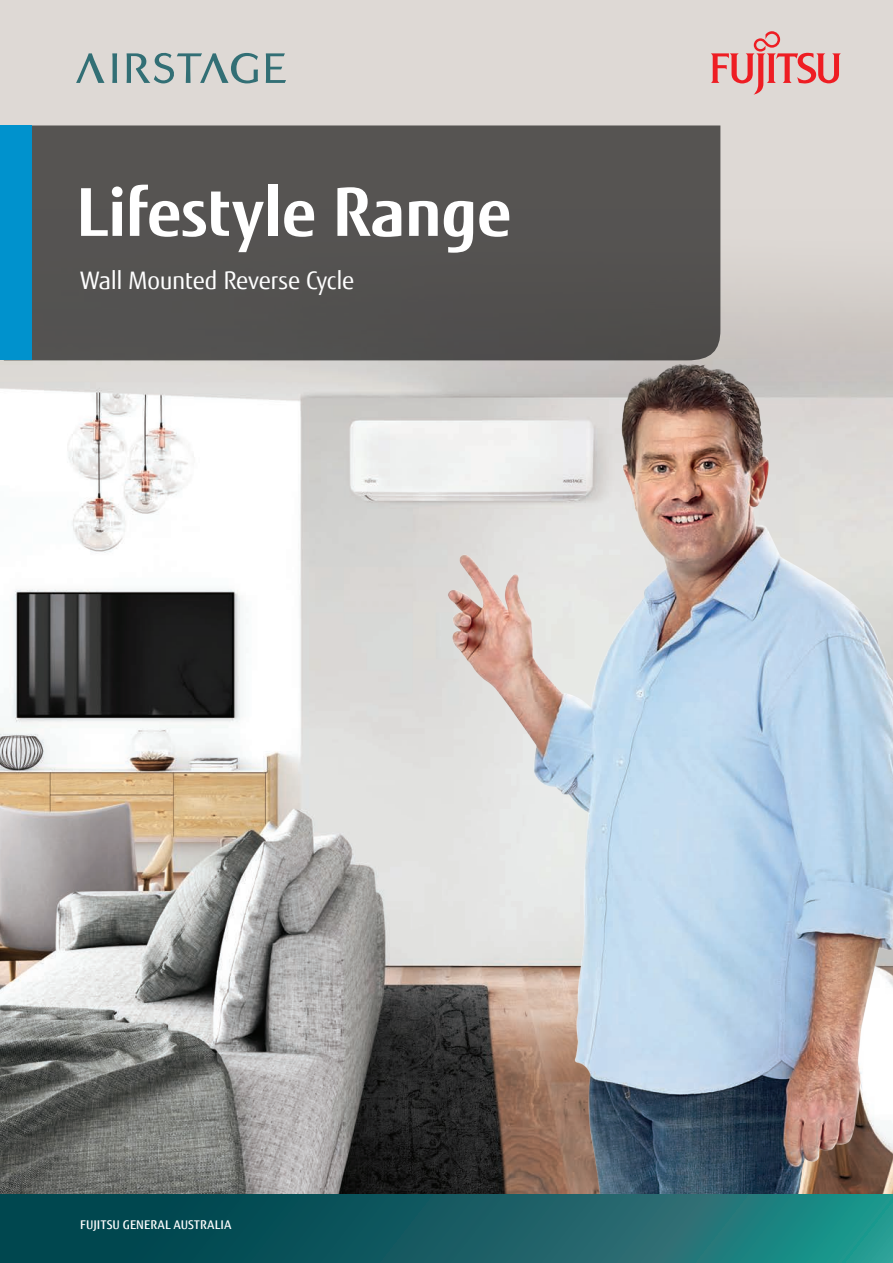
<style>
.page{position:relative;width:893px;height:1263px;background:#fff}
.page>*{position:absolute;margin:0;border:0;box-sizing:border-box;transform-origin:0 0}
.t1{font:700 66.15px "Fujitsu Sans";letter-spacing:-.015em;color:#fff}
.t2{font:24.15px "Fujitsu Sans";letter-spacing:-.01em;color:#fff}
.t3{font:500 12px "Fujitsu Sans";letter-spacing:.015em;color:#fff}
</style>
<div class="page">
<div style="left:0;top:0;width:893px;height:1212px;background:#ded9d5"></div>
<img style="left:0;top:209px;width:893px;height:986px">
<svg style="left:711px;top:31px;width:130px;height:64px"></svg>
<svg style="left:76px;top:53px;width:28px;height:30px"></svg>
<svg style="left:112px;top:53px;width:5px;height:30px"></svg>
<svg style="left:266px;top:53px;width:20px;height:30px"></svg>
<svg style="left:127px;top:52px;width:131px;height:31px"></svg>
<div style="left:31px;top:125px;width:689px;height:235px;background:#555352"></div>
<div style="left:0;top:125px;width:31px;height:235px;background:#0092cd"></div>
<img style="left:411px;top:333px;width:482px;height:862px">
<svg style="left:0;top:1195px;width:893px;height:68px;background:#136166"></svg>
<h1 class="t1" style="left:76px;top:169px;width:437px">Lifestyle Range</h1>
<p class="t2" style="left:80px;top:266px;width:276px">Wall Mounted Reverse Cycle</p>
<p class="t3" style="left:80px;top:1217px;width:153px">FUJITSU GENERAL AUSTRALIA</p>
</div>
